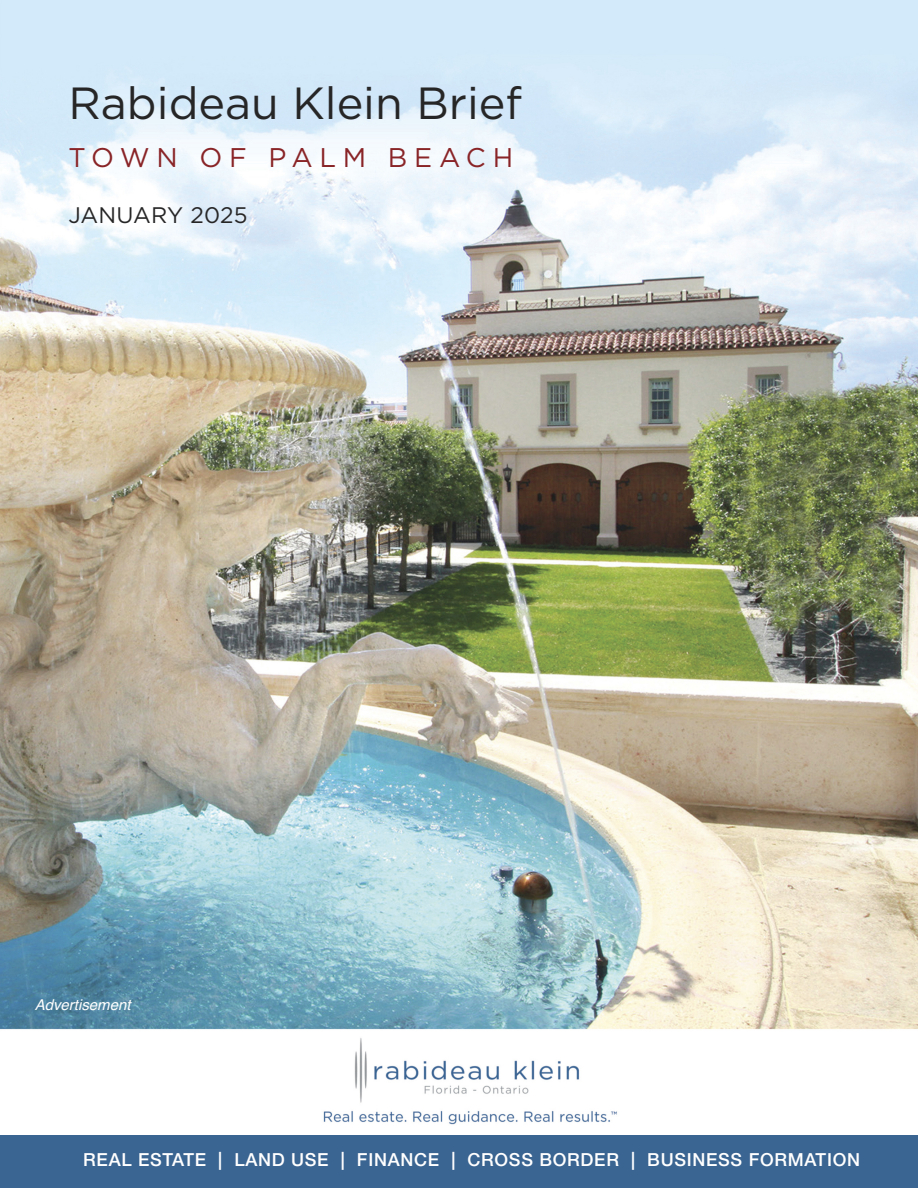
<style>
.page{position:relative;width:918px;height:1188px;background:#fff}
.page>*{position:absolute;margin:0;border:0;box-sizing:border-box;transform-origin:0 0}
.t1{font:45px "Gotham";color:#272627}
.t2{font:27px "Gotham";letter-spacing:.25em;color:#892427}
.t3{font:22.5px "Gotham";letter-spacing:.01em;color:#272627}
.t4{font:500 18px "Helvetica Neue";letter-spacing:.04em;color:#fff}
.t5{font:italic 15px "Helvetica";color:#fff}
</style>
<div class="page">
<img style="left:0;top:0;width:918px;height:1125px">
<div style="left:0;top:1135px;width:918px;height:53px;background:#3a6491"></div>
<h1 class="t1" style="left:68px;top:88px;width:455px">Rabideau Klein Brief</h1>
<h2 class="t2" style="left:68px;top:148px;width:446px">TOWN OF PALM BEACH</h2>
<p class="t3" style="left:68px;top:207px;width:181px">JANUARY 2025</p>
<p class="t5" style="left:35px;top:996px;width:97px">Advertisement</p>
<p class="t4" style="left:83px;top:1145px;width:778px">REAL ESTATE | LAND USE | FINANCE | CROSS BORDER | BUSINESS FORMATION</p>
</div>
